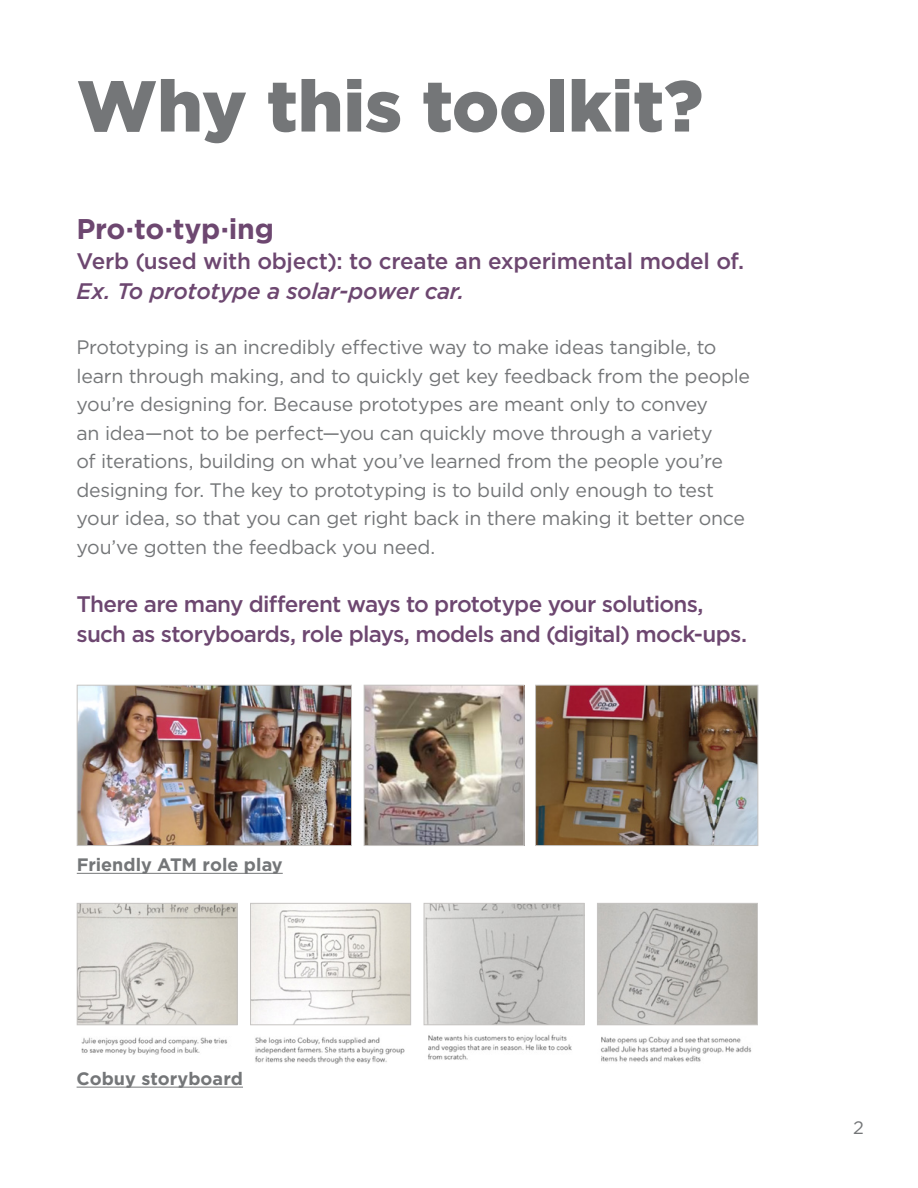
<style>
.page{position:relative;width:918px;height:1188px;background:#fff}
.page>*{position:absolute;margin:0;border:0;box-sizing:border-box;transform-origin:0 0}
.t1{font:900 72px "Gotham";color:#747678}
.t2{font:700 28.5px "Gotham";letter-spacing:-.015em;color:#6d4770}
.t3{font:500 22.5px/30px "Gotham";letter-spacing:-.03em;color:#6d4770}
.t4{font:500 22.5px "Gotham";letter-spacing:-.01em;color:#6d4770}
.t5{font:italic 500 22.5px "Gotham";letter-spacing:-.015em;color:#6d4770}
.t6{font:19.5px/28.5px "Gotham";letter-spacing:-.015em;color:#747678}
.t7{font:700 18px "Gotham";color:#747678}
.t8{font:18px "Gotham";color:#747678}
</style>
<div class="page">
<hr style="left:77px;top:1087px;width:166px;height:1px;background:#747678">
<hr style="left:77px;top:873px;width:206px;height:1px;background:#747678">
<img style="left:79px;top:687px;width:271px;height:157px">
<div style="left:77px;top:685px;width:275px;height:161px;border:1px solid #c6c4c2"></div>
<img style="left:366px;top:687px;width:156px;height:157px">
<div style="left:364px;top:685px;width:160px;height:161px;border:1px solid #c6c4c2"></div>
<img style="left:537px;top:687px;width:219px;height:157px">
<div style="left:535px;top:685px;width:223px;height:161px;border:1px solid #c6c4c2"></div>
<img style="left:81px;top:1037px;width:147px;height:18px">
<img style="left:79px;top:905px;width:157px;height:118px">
<div style="left:77px;top:903px;width:161px;height:122px;border:1px solid #c6c4c2"></div>
<img style="left:255px;top:1037px;width:150px;height:27px">
<img style="left:252px;top:905px;width:157px;height:118px">
<div style="left:250px;top:903px;width:161px;height:122px;border:1px solid #c6c4c2"></div>
<img style="left:428px;top:1034px;width:144px;height:26px">
<img style="left:426px;top:905px;width:156px;height:118px">
<div style="left:424px;top:903px;width:160px;height:122px;border:1px solid #c6c4c2"></div>
<img style="left:600px;top:1036px;width:152px;height:26px">
<img style="left:599px;top:905px;width:157px;height:118px">
<div style="left:597px;top:903px;width:161px;height:122px;border:1px solid #c6c4c2"></div>
<h1 class="t1" style="left:77px;top:64px;width:628px">Why this toolkit?</h1>
<h2 class="t2" style="left:76px;top:212px;width:199px">Pro·to·typ·ing</h2>
<p class="t4" style="left:76px;top:248px;width:669px">Verb (used with object): to create an experimental model of.</p>
<p class="t5" style="left:76px;top:278px;width:389px">Ex. To prototype a solar-power car.</p>
<p class="t6" style="left:76px;top:333px;width:675px">Prototyping is an incredibly effective way to make ideas tangible, to learn through making, and to quickly get key feedback from the people you’re designing for. Because prototypes are meant only to convey<br>an idea—not to be perfect—you can quickly move through a variety<br>of iterations, building on what you’ve learned from the people you’re designing for. The key to prototyping is to build only enough to test your idea, so that you can get right back in there making it better once you’ve gotten the feedback you need.</p>
<p class="t3" style="left:76px;top:589px;width:672px">There are many different ways to prototype your solutions, such as storyboards, role plays, models and (digital) mock-ups.</p>
<p class="t7" style="left:77px;top:854px;width:207px">Friendly ATM role play</p>
<p class="t7" style="left:77px;top:1068px;width:168px">Cobuy storyboard</p>
<p class="t8" style="left:853px;top:1116px;width:12px">2</p>
</div>
